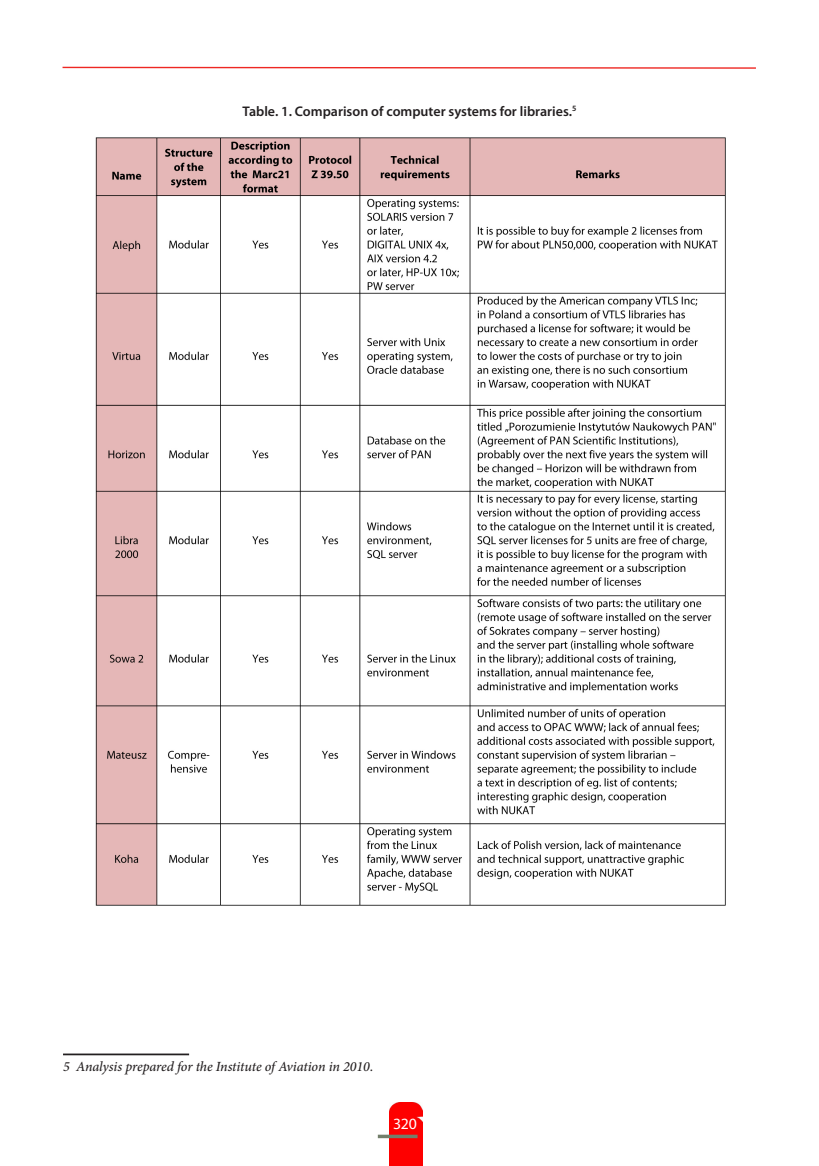
<style>
.page{position:relative;width:819px;height:1166px;background:#fff}
.page>*{position:absolute;margin:0;border:0;box-sizing:border-box;transform-origin:0 0}
.t1{font:15.75px "Myriad Pro";color:#fff}
.podpis_foto{font:600 14px "Myriad Pro";color:#231f20}
.przypis{font:italic 500 14px "Minion Pro";letter-spacing:-.01em;color:#231f20}
</style>
<div class="page">
<div style="left:390px;top:1103px;width:33px;height:63px;background:#fe0000"></div>
<svg style="left:378px;top:1134px;width:39px;height:4px"></svg>
<svg style="left:62px;top:66px;width:694px;height:3px"></svg>
<hr style="left:63px;top:1053px;width:126px;height:2px;background:#231f20">
<img style="left:95px;top:137px;width:631px;height:769px">
<p class="podpis_foto" style="left:242px;top:102px;width:335px">Table. 1. Comparison of computer systems for libraries.<sup>5</sup></p>
<p class="przypis" style="left:63px;top:1057px;width:312px">5 Analysis prepared for the Institute of Aviation in 2010.</p>
<p class="t1" style="left:393px;top:1114px;width:25px">320</p>
</div>
